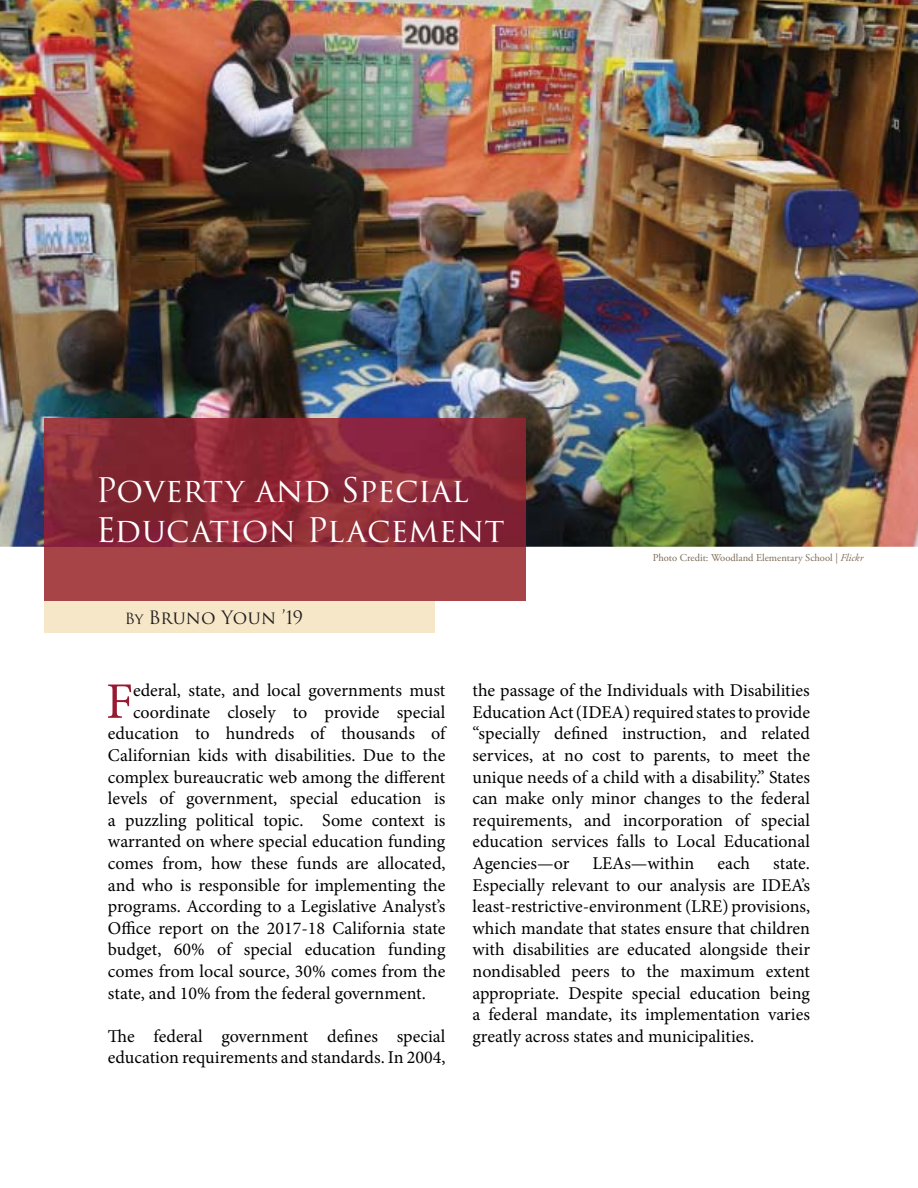
<style>
.page{position:relative;width:918px;height:1188px;background:#fff}
.page>*{position:absolute;margin:0;border:0;box-sizing:border-box;transform-origin:0 0}
.t1{font:51.3px "Minion Pro";color:#981a31}
.t2{font:33px/39.6px "Trajan Pro 3";color:#fff}
.t3{font:18px/21.6px "Minion Pro";color:#000;text-align:justify}
.t4{font:18px "Trajan Pro 3";color:#231f20}
.t5{font:10.5px "Adobe Garamond Pro";color:#7c6a55}
.s1{font-size:15px}
.s2{font-style:italic}
</style>
<div class="page">
<img style="left:0;top:0;width:918px;height:547px">
<div style="left:44px;top:547px;width:482px;height:54px;background:#a64448"></div>
<img style="left:44px;top:419px;width:482px;height:128px">
<div style="left:44px;top:601px;width:391px;height:32px;background:#f6e7c8"></div>
<h2 class="t2" style="left:96px;top:471px;width:410px">Poverty and Special<br>Education Placement</h2>
<p class="t4" style="left:125px;top:607px;width:180px"><span class="s1">By</span> Bruno Youn ’19</p>
<p class="t5" style="left:653px;top:554px;width:212px">Photo Credit: Woodland Elementary School | <span class="s2">Flickr</span></p>
<h1 class="t1" style="left:106px;top:681px;width:29px">F</h1>
<p class="t3" style="left:133px;top:681px;width:314px">ederal, state, and local governments must</p>
<p class="t3" style="left:133px;top:703px;width:314px">coordinate closely to provide special</p>
<p class="t3" style="left:108px;top:724px;width:339px">education to hundreds of thousands of</p>
<p class="t3" style="left:108px;top:746px;width:339px">Californian kids with disabilities. Due to the</p>
<p class="t3" style="left:108px;top:768px;width:339px">complex bureaucratic web among the different</p>
<p class="t3" style="left:108px;top:789px;width:339px">levels of government, special education is</p>
<p class="t3" style="left:108px;top:811px;width:339px">a puzzling political topic. Some context is</p>
<p class="t3" style="left:108px;top:832px;width:339px">warranted on where special education funding</p>
<p class="t3" style="left:108px;top:854px;width:339px">comes from, how these funds are allocated,</p>
<p class="t3" style="left:108px;top:876px;width:339px">and who is responsible for implementing the</p>
<p class="t3" style="left:108px;top:897px;width:339px">programs. According to a Legislative Analyst’s</p>
<p class="t3" style="left:108px;top:919px;width:339px">Office report on the 2017-18 California state</p>
<p class="t3" style="left:108px;top:940px;width:339px">budget, 60% of special education funding</p>
<p class="t3" style="left:108px;top:962px;width:339px">comes from local source, 30% comes from the</p>
<p class="t3" style="left:108px;top:984px;width:319px">state, and 10% from the federal government.</p>
<p class="t3" style="left:108px;top:1027px;width:339px">The federal government defines special education requirements and standards. In 2004,</p>
<p class="t3" style="left:472px;top:681px;width:339px">the passage of the Individuals with Disabilities Education Act (IDEA) required states to provide “specially defined instruction, and related services, at no cost to parents, to meet the unique needs of a child with a disability.” States can make only minor changes to the federal requirements, and incorporation of special education services falls to Local Educational Agencies—or</p>
<p class="t3" style="left:592px;top:854px;width:104px">LEAs—within</p>
<p class="t3" style="left:717px;top:854px;width:34px">each</p>
<p class="t3" style="left:472px;top:854px;width:339px;text-indent:301px">state.<br>Especially relevant to our analysis are IDEA’s least-restrictive-environment (LRE) provisions, which mandate that states ensure that children with disabilities are educated alongside their nondisabled peers to the maximum extent appropriate. Despite special education being a federal mandate, its implementation varies greatly across states and municipalities.</p>
</div>
